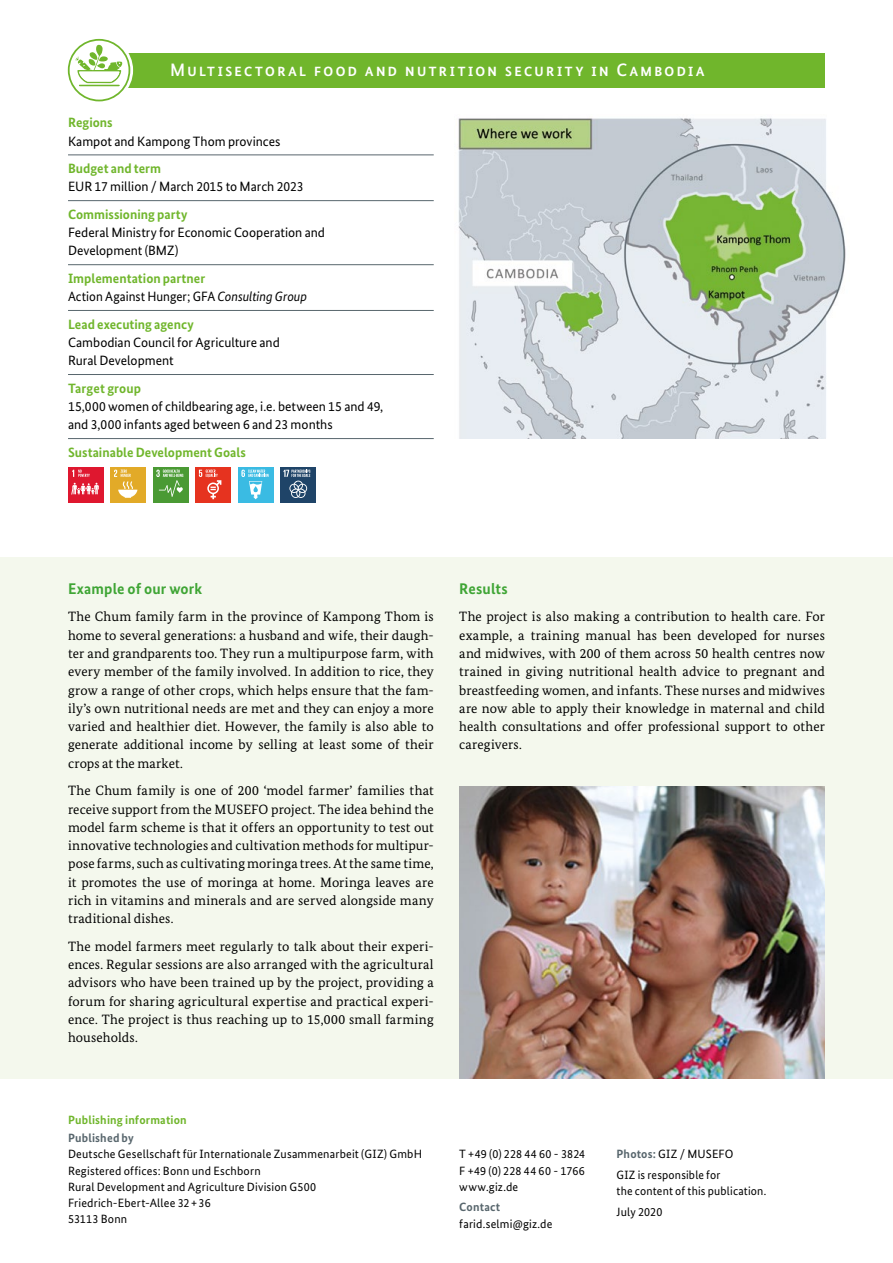
<style>
.page{position:relative;width:893px;height:1263px;background:#fff}
.page>*{position:absolute;margin:0;border:0;box-sizing:border-box;transform-origin:0 0}
.t1{font:500 18px "Bundes Sans";letter-spacing:.095em;color:#fff}
.zw_gruen{font:700 15.45px "Bundes Sans";letter-spacing:.01em;color:#3fa535}
.Lauftext{font:13.5px/18.3px "Bundes Serif";letter-spacing:.01em;color:#000;text-align:justify}
.erklaerung{font:13.5px/18.3px "Bundes Sans";color:#000}
.erklaerung_head{font:700 13.5px "Bundes Sans";color:#70b62c}
.erklaerung-2{font:13.5px "Bundes Sans";color:#000;scale:.96 1}
.Lauftext-2{font:12px/16.2px "Bundes Sans";letter-spacing:.015em;color:#000}
.Lauftext-3{font:700 12px "Bundes Sans";letter-spacing:.015em;color:#70b62c}
.s1{font-style:italic}
.s2{font-weight:700;color:#58666d}
</style>
<div class="page">
<div style="left:106px;top:53px;width:719px;height:34px;background:#70b62c"></div>
<div style="left:65px;top:36px;width:68px;height:68px;border:4px solid #fff;border-radius:50%"></div>
<svg style="left:68px;top:39px;width:62px;height:62px"></svg>
<div style="left:0;top:557px;width:893px;height:522px;background:#f4f8ed"></div>
<img style="left:458px;top:118px;width:388px;height:320px">
<hr style="left:68px;top:155px;width:366px;height:1px;background:#58666d">
<hr style="left:68px;top:200px;width:366px;height:1px;background:#58666d">
<hr style="left:68px;top:264px;width:366px;height:1px;background:#58666d">
<hr style="left:68px;top:310px;width:366px;height:1px;background:#58666d">
<hr style="left:68px;top:374px;width:366px;height:1px;background:#58666d">
<hr style="left:68px;top:438px;width:366px;height:1px;background:#58666d">
<div style="left:68px;top:467px;width:36px;height:35px;background:#df172f"></div>
<svg style="left:71px;top:483px;width:28px;height:12px"></svg>
<svg style="left:72px;top:470px;width:18px;height:7px"></svg>
<div style="left:110px;top:467px;width:36px;height:35px;background:#e2aa28"></div>
<svg style="left:114px;top:470px;width:23px;height:28px"></svg>
<div style="left:153px;top:467px;width:36px;height:35px;background:#4a9a34"></div>
<svg style="left:156px;top:470px;width:27px;height:27px"></svg>
<div style="left:195px;top:467px;width:36px;height:35px;background:#e6331f"></div>
<svg style="left:199px;top:470px;width:22px;height:29px"></svg>
<div style="left:238px;top:467px;width:35px;height:35px;background:#3abbe3"></div>
<svg style="left:241px;top:470px;width:28px;height:29px"></svg>
<div style="left:280px;top:467px;width:36px;height:35px;background:#1f4468"></div>
<svg style="left:283px;top:470px;width:27px;height:28px"></svg>
<img style="left:459px;top:786px;width:366px;height:293px">
<p class="t1" style="left:170px;top:59px;width:536px">Multisectoral food and nutrition security in Cambodia</p>
<p class="erklaerung_head" style="left:68px;top:114px;width:46px">Regions</p>
<p class="erklaerung" style="left:68px;top:132px;width:214px">Kampot and Kampong Thom provinces</p>
<p class="erklaerung_head" style="left:68px;top:160px;width:94px">Budget and term</p>
<p class="erklaerung" style="left:68px;top:177px;width:237px">EUR 17 million / March 2015 to March 2023</p>
<p class="erklaerung_head" style="left:68px;top:206px;width:121px">Commissioning party</p>
<p class="erklaerung" style="left:68px;top:223px;width:259px">Federal Ministry for Economic Cooperation and<br>Development (BMZ)</p>
<p class="erklaerung_head" style="left:68px;top:270px;width:139px">Implementation partner</p>
<p class="erklaerung-2" style="left:68px;top:288px;width:251px">Action Against Hunger; GFA <span class="s1">Consulting Group</span></p>
<p class="erklaerung_head" style="left:68px;top:316px;width:127px">Lead executing agency</p>
<p class="erklaerung" style="left:68px;top:333px;width:213px">Cambodian Council for Agriculture and<br>Rural Development</p>
<p class="erklaerung_head" style="left:68px;top:380px;width:75px">Target group</p>
<p class="erklaerung" style="left:68px;top:397px;width:317px">15,000 women of childbearing age, i.e. between 15 and 49, and 3,000 infants aged between 6 and 23 months</p>
<p class="erklaerung_head" style="left:68px;top:444px;width:180px">Sustainable Development Goals</p>
<p class="zw_gruen" style="left:68px;top:579px;width:136px">Example of our work</p>
<p class="Lauftext" style="left:68px;top:607px;width:367px">The Chum family farm in the province of Kampong Thom is home to several generations: a husband and wife, their daugh&shy;ter and grandparents too. They run a multipurpose farm, with every member of the family involved. In addition to rice, they grow a range of other crops, which helps ensure that the fam&shy;ily’s own nutritional needs are met and they can enjoy a more varied and healthier diet. However, the family is also able to generate additional income by selling at least some of their crops at the market.</p>
<p class="Lauftext" style="left:68px;top:781px;width:367px">The Chum family is one of 200 ‘model farmer’ families that receive support from the MUSEFO project. The idea behind the model farm scheme is that it offers an opportunity to test out innovative technologies and cultivation methods for multipur&shy;pose farms, such as cultivating moringa trees. At the same time, it promotes the use of moringa at home. Moringa leaves are rich in vitamins and minerals and are served alongside many traditional dishes.</p>
<p class="Lauftext" style="left:68px;top:937px;width:367px">The model farmers meet regularly to talk about their experi&shy;ences. Regular sessions are also arranged with the agricultural advisors who have been trained up by the project, providing a forum for sharing agricultural expertise and practical experi&shy;ence. The project is thus reaching up to 15,000 small farming households.</p>
<p class="zw_gruen" style="left:459px;top:579px;width:50px">Results</p>
<p class="Lauftext" style="left:459px;top:607px;width:367px">The project is also making a contribution to health care. For example, a training manual has been developed for nurses and midwives, with 200 of them across 50 health centres now trained in giving nutritional health advice to pregnant and breastfeeding women, and infants. These nurses and midwives are now able to apply their knowledge in maternal and child health consultations and offer professional support to other caregivers.</p>
<p class="Lauftext-3" style="left:68px;top:1113px;width:120px">Publishing information</p>
<p class="Lauftext-2" style="left:68px;top:1130px;width:356px"><span class="s2">Published by<br></span>Deutsche Gesellschaft für Internationale Zusammenarbeit (GIZ) GmbH Registered offices: Bonn und Eschborn<br>Rural Development and Agriculture Division G500<br>Friedrich-Ebert-Allee 32+36<br>53113 Bonn</p>
<p class="Lauftext-2" style="left:459px;top:1146px;width:127px;text-align:justify">T +49 (0) 228 44 60 - 3824<br>F +49 (0) 228 44 60 - 1766 www.giz.de</p>
<p class="Lauftext-2" style="left:459px;top:1199px;width:95px"><span class="s2">Contact </span>farid.selmi@giz.de</p>
<p class="Lauftext-2" style="left:617px;top:1146px;width:118px"><span class="s2">Photos:</span> GIZ / MUSEFO</p>
<p class="Lauftext-2" style="left:617px;top:1166px;width:151px">GIZ is responsible for<br>the content of this publication.</p>
<p class="Lauftext-2" style="left:617px;top:1203px;width:47px">July 2020</p>
</div>
